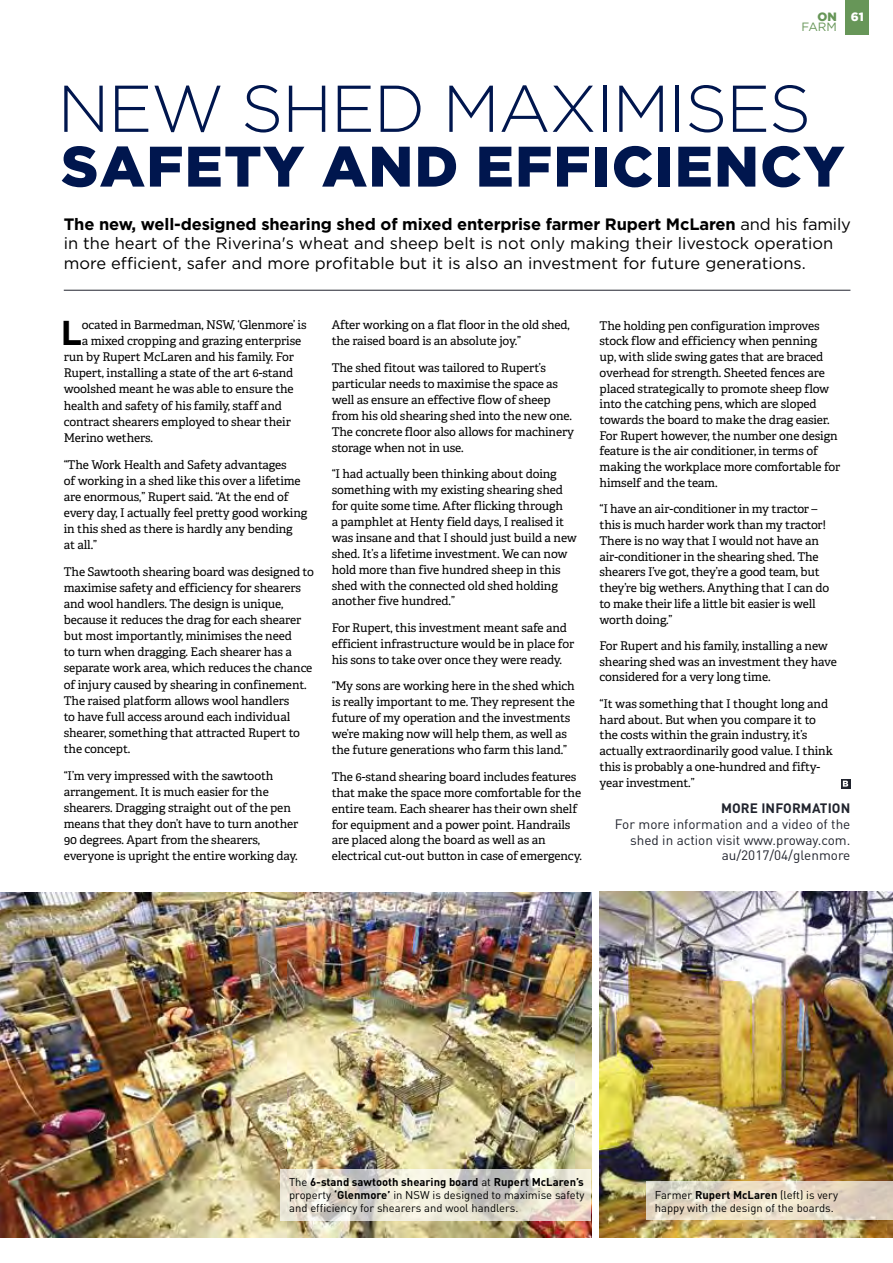
<style>
.page{position:relative;width:893px;height:1263px;background:#fff}
.page>*{position:absolute;margin:0;border:0;box-sizing:border-box;transform-origin:0 0}
.t1{font:300 66px "Gotham";letter-spacing:-.02em;color:#00164e}
.t2{font:900 57px "Gotham";letter-spacing:.025em;color:#00164e}
.t3{font:700 34.5px "Gotham";color:#000}
.t4{font:16.5px/19.5px "Gotham";color:#000}
.t5{font:13.5px/15.8px "DINOT";color:#21242e;text-align:right}
.t6{font:700 13.5px "DINOT";letter-spacing:.01em;color:#21242e}
.t7{font:12px/15.9px "Adelle";letter-spacing:-.01em;color:#000}
.t8{font:12px "Gotham";color:#679658}
.t9{font:900 12px "Gotham";color:#679658}
.t10{font:900 12px "Gotham";color:#fff}
.t11{font:11.25px/12.8px "DINOT";color:#000}
.s1{font-weight:700}
</style>
<div class="page">
<img style="left:1px;top:892px;width:590px;height:345px">
<img style="left:600px;top:891px;width:293px;height:346px">
<svg style="left:841px;top:779px;width:9px;height:9px"></svg>
<svg style="left:843px;top:781px;width:5px;height:6px"></svg>
<svg style="left:646px;top:1182px;width:247px;height:38px;background:#e4d9c5"></svg>
<svg style="left:281px;top:1169px;width:310px;height:51px;background:#e1ddd1"></svg>
<hr style="left:64px;top:290px;width:786px;height:1px;background:#21242e">
<div style="left:845px;top:0;width:24px;height:34px;background:#679658"></div>
<img style="left:0;top:0;width:1px;height:1263px">
<p class="t9" style="left:817px;top:10px;width:21px">ON</p>
<p class="t8" style="left:802px;top:19px;width:37px">FARM</p>
<p class="t10" style="left:851px;top:10px;width:15px">61</p>
<h1 class="t1" style="left:57px;top:67px;width:755px">NEW SHED MAXIMISES</h1>
<h2 class="t2" style="left:61px;top:133px;width:785px">SAFETY AND EFFICIENCY</h2>
<p class="t4" style="left:64px;top:214px;width:789px"><span class="s1">The new, well-designed shearing shed of mixed enterprise farmer Rupert McLaren</span> and his family in the heart of the Riverina's wheat and sheep belt is not only making their livestock operation more efficient, safer and more profitable but it is also an investment for future generations.</p>
<h3 class="t3" style="left:61px;top:310px;width:23px">L</h3>
<p class="t7" style="left:82px;top:317px;width:226px">ocated in Barmedman, NSW, ‘Glenmore’ is</p>
<p class="t7" style="left:82px;top:332px;width:221px">a mixed cropping and grazing enterprise</p>
<p class="t7" style="left:64px;top:349px;width:232px">run by Rupert McLaren and his family. For</p>
<p class="t7" style="left:64px;top:365px;width:231px">Rupert, installing a state of the art 6-stand</p>
<p class="t7" style="left:64px;top:381px;width:231px">woolshed meant he was able to ensure the</p>
<p class="t7" style="left:64px;top:397px;width:220px">health and safety of his family, staff and</p>
<p class="t7" style="left:64px;top:413px;width:229px">contract shearers employed to shear their</p>
<p class="t7" style="left:64px;top:429px;width:91px">Merino wethers.</p>
<p class="t7" style="left:64px;top:456px;width:245px">“The Work Health and Safety advantages<br>of working in a shed like this over a lifetime are enormous,” Rupert said. “At the end of every day, I actually feel pretty good working in this shed as there is hardly any bending<br>at all.”</p>
<p class="t7" style="left:64px;top:563px;width:252px">The Sawtooth shearing board was designed to maximise safety and efficiency for shearers and wool handlers. The design is unique, because it reduces the drag for each shearer but most importantly, minimises the need<br>to turn when dragging. Each shearer has a separate work area, which reduces the chance of injury caused by shearing in confinement.<br>The raised platform allows wool handlers<br>to have full access around each individual shearer, something that attracted Rupert to the concept.</p>
<p class="t7" style="left:64px;top:767px;width:236px">“I’m very impressed with the sawtooth arrangement. It is much easier for the shearers. Dragging straight out of the pen means that they don’t have to turn another 90 degrees. Apart from the shearers, everyone is upright the entire working day.</p>
<p class="t7" style="left:332px;top:317px;width:240px">After working on a flat floor in the old shed, the raised board is an absolute joy.”</p>
<p class="t7" style="left:332px;top:359px;width:244px">The shed fitout was tailored to Rupert’s particular needs to maximise the space as well as ensure an effective flow of sheep from his old shearing shed into the new one.<br>The concrete floor also allows for machinery storage when not in use.</p>
<p class="t7" style="left:332px;top:465px;width:247px">“I had actually been thinking about doing something with my existing shearing shed for quite some time. After flicking through<br>a pamphlet at Henty field days, I realised it was insane and that I should just build a new shed. It’s a lifetime investment. We can now hold more than five hundred sheep in this shed with the connected old shed holding another five hundred.”</p>
<p class="t7" style="left:332px;top:619px;width:244px">For Rupert, this investment meant safe and efficient infrastructure would be in place for his sons to take over once they were ready.</p>
<p class="t7" style="left:332px;top:678px;width:245px">“My sons are working here in the shed which is really important to me. They represent the future of my operation and the investments we’re making now will help them, as well as the future generations who farm this land.”</p>
<p class="t7" style="left:332px;top:768px;width:252px">The 6-stand shearing board includes features that make the space more comfortable for the entire team. Each shearer has their own shelf for equipment and a power point. Handrails are placed along the board as well as an electrical cut-out button in case of emergency.</p>
<p class="t7" style="left:600px;top:317px;width:242px">The holding pen configuration improves stock flow and efficiency when penning<br>up, with slide swing gates that are braced overhead for strength. Sheeted fences are placed strategically to promote sheep flow into the catching pens, which are sloped towards the board to make the drag easier.<br>For Rupert however, the number one design feature is the air conditioner, in terms of making the workplace more comfortable for himself and the team.</p>
<p class="t7" style="left:600px;top:501px;width:231px">“I have an air-conditioner in my tractor – this is much harder work than my tractor!<br>There is no way that I would not have an air-conditioner in the shearing shed. The shearers I’ve got, they’re a good team, but they’re big wethers. Anything that I can do to make their life a little bit easier is well worth doing.”</p>
<p class="t7" style="left:600px;top:637px;width:239px">For Rupert and his family, installing a new shearing shed was an investment they have considered for a very long time.</p>
<p class="t7" style="left:600px;top:695px;width:235px">“It was something that I thought long and hard about. But when you compare it to the costs within the grain industry, it’s actually extraordinarily good value. I think this is probably a one-hundred and fifty&shy;year investment.”</p>
<p class="t6" style="left:721px;top:799px;width:131px">MORE INFORMATION</p>
<p class="t5" style="left:615px;top:816px;width:237px">For more information and a video of the shed in action visit www.proway.com. au/2017/04/glenmore</p>
<p class="t11" style="left:289px;top:1175px;width:297px;text-align:justify">The <span class="s1">6-stand sawtooth shearing board</span> at <span class="s1">Rupert McLaren’s </span>property <span class="s1">‘Glenmore’</span> in NSW is designed to maximise safety and efficiency for shearers and wool handlers.</p>
<p class="t11" style="left:655px;top:1188px;width:185px">Farmer <span class="s1">Rupert McLaren</span> (left) is very happy with the design of the boards.</p>
</div>
